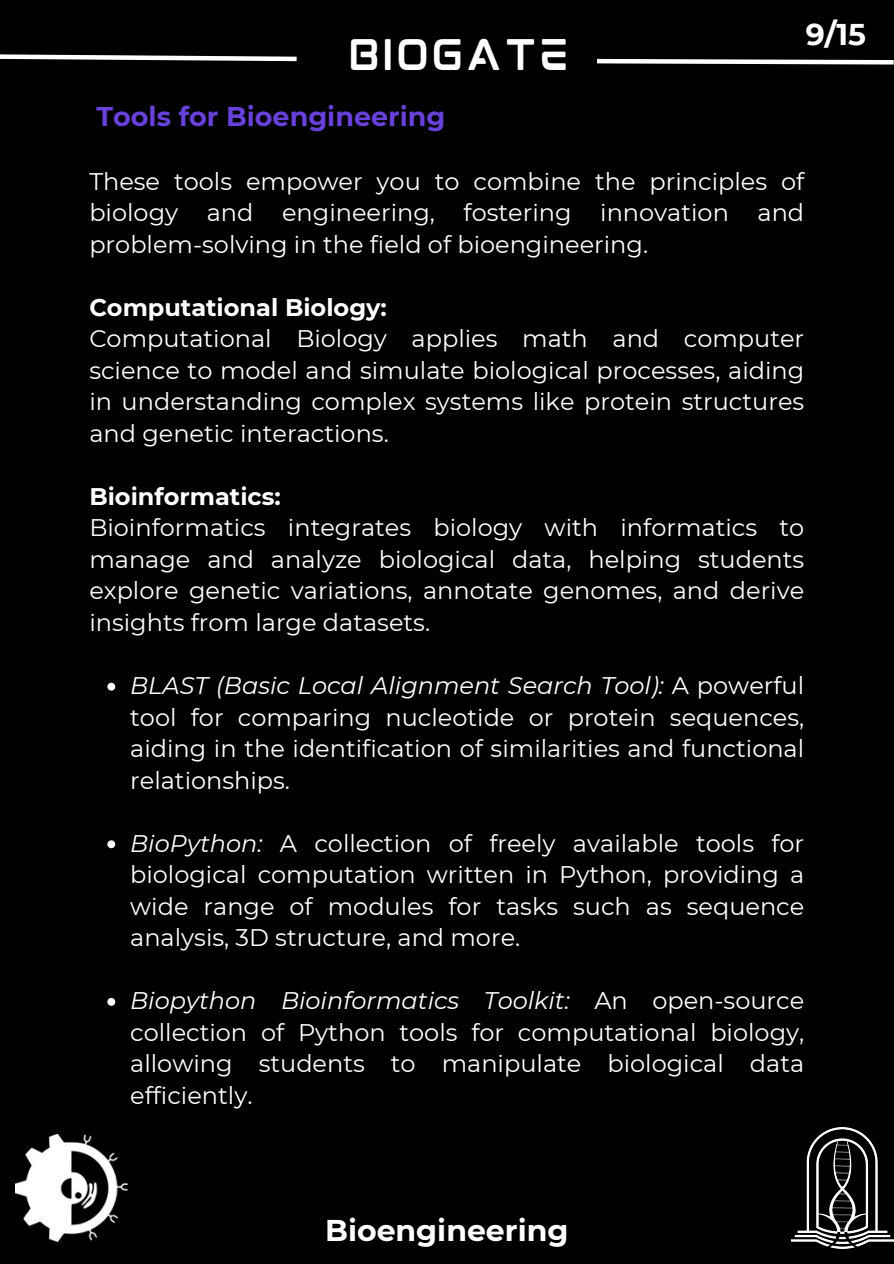
<style>
.page{position:relative;width:894px;height:1264px;background:#fff}
.page>*{position:absolute;margin:0;border:0;box-sizing:border-box;transform-origin:0 0}
.t1{font:37.5px "mokotoglitch";color:#fff}
.t2{font:700 30px "Montserrat";color:#fff}
.t3{font:700 27px "Montserrat";color:#6741d9}
.t4{font:24px/31.5px "Montserrat";color:#fff;text-align:justify}
.t5{font:700 24px "Montserrat";color:#fff}
.s1{font-style:italic}
</style>
<div class="page">
<div style="left:0;top:0;width:893px;height:1263px;background:#000"></div>
<svg style="left:107px;top:682px;width:8px;height:8px"></svg>
<svg style="left:107px;top:840px;width:8px;height:8px"></svg>
<svg style="left:107px;top:997px;width:8px;height:8px"></svg>
<img style="left:791px;top:1127px;width:102px;height:121px">
<img style="left:16px;top:1134px;width:111px;height:107px">
<svg style="left:0;top:54px;width:297px;height:8px"></svg>
<svg style="left:597px;top:58px;width:296px;height:7px"></svg>
<h2 class="t1" style="left:348px;top:42px;width:224px">BIOGATE</h2>
<h1 class="t3" style="left:96px;top:99px;width:350px">Tools for Bioengineering</h1>
<p class="t2" style="left:805px;top:16px;width:62px">9/15</p>
<h2 class="t4" style="left:89px;top:165px;width:716px">These tools empower you to combi ne the pri nci ples of biology and engi neeri ng, fosteri ng i nnovation and problem-solvi ng i n the field of bioengi neeri ng.</h2>
<h2 class="t5" style="left:89px;top:292px;width:299px">Computational Biology:</h2>
<p class="t4" style="left:89px;top:323px;width:716px">Computational Biology applies math and computer science to model and si mulate biological processes, aidi ng i n understandi ng complex systems li ke protei n structures and genetic i nteractions.</p>
<p class="t5" style="left:89px;top:481px;width:193px">Bioinformatics:</p>
<p class="t4" style="left:89px;top:512px;width:716px">Bioi nformatics i ntegrates biology with i nformatics to manage and analyze biological data, helpi ng students explore genetic variations, annotate genomes, and derive i nsights from large datasets.</p>
<p class="t4" style="left:130px;top:669px;width:675px"><span class="s1">BLAST (Basic Local Alignment Search Tool):</span> A powerful tool for compari ng nucleotide or protei n sequences, aidi ng i n the identification of si mi larities and functional relationshi ps.</p>
<p class="t4" style="left:130px;top:827px;width:675px"><span class="s1">BioPython:</span> A collection of freely avai lable tools for biological computation written i n Python, providi ng a wide range of modules for tasks such as sequence analysis, 3D structure, and more.</p>
<p class="t4" style="left:130px;top:984px;width:675px"><span class="s1">Biopython Bioinformatics Toolkit:</span> An open-source collection of Python tools for computational biology, allowi ng students to mani pulate biological data efficiently.</p>
<p class="t2" style="left:325px;top:1211px;width:245px">Bioengineering</p>
</div>
